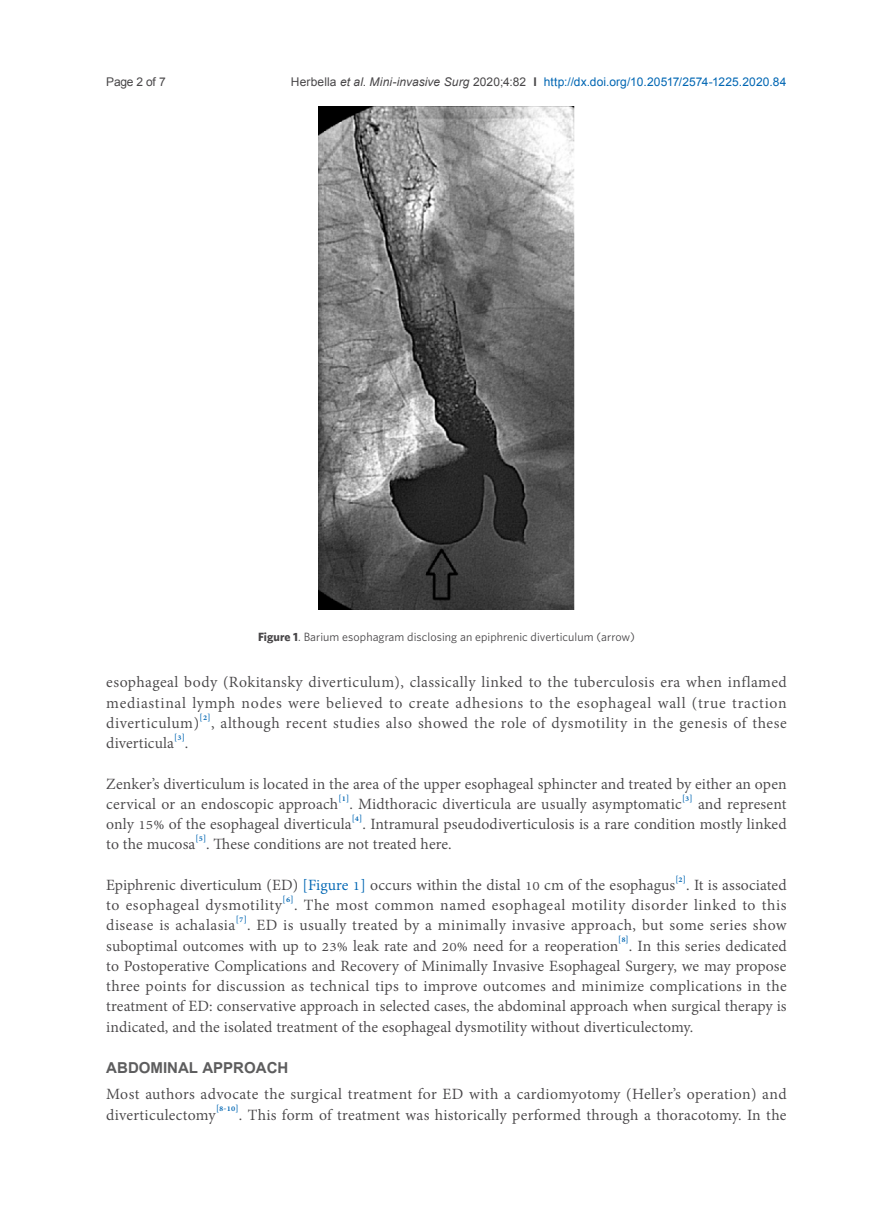
<style>
.page{position:relative;width:893px;height:1212px;background:#fff}
.page>*{position:absolute;margin:0;border:0;box-sizing:border-box;transform-origin:0 0}
.标题_1{font:700 21px "Utsaah";color:#5d5d5e}
.正文{font:19.2px/20.2px "Adobe Thai";letter-spacing:.01em;color:#484648;text-align:justify}
.t1{font:12px "Arial";letter-spacing:.01em;color:#0166b3}
.正文-2{font:12px "Whitney";letter-spacing:.005em;color:#484648}
.t2{font:12px "Arial";letter-spacing:-.025em;color:#484648}
.s1{color:#484648}
.s2{font-style:italic;color:#484648}
.s3{font-weight:700;color:#484648}
.s4{font-weight:700}
.s5{color:#0166b3}
</style>
<div class="page">
<img style="left:318px;top:106px;width:257px;height:503px">
<p class="t2" style="left:106px;top:73px;width:61px">Page 2 of 7</p>
<p class="t1" style="left:291px;top:73px;width:497px"><span class="s1">Herbella</span> <span class="s2">et al</span><span class="s1">.</span> <span class="s2">Mini-invasive Surg</span> <span class="s1">2020;4:82</span> <span class="s3">I</span> http://dx.doi.org/10.20517/2574-1225.2020.84</p>
<p class="正文-2" style="left:258px;top:629px;width:378px"><span class="s4">Figure 1</span>. Barium esophagram disclosing an epiphrenic diverticulum (arrow)</p>
<p class="正文" style="left:106px;top:671px;width:682px">esophageal body (Rokitansky diverticulum), classically linked to the tuberculosis era when inflamed mediastinal lymph nodes were believed to create adhesions to the esophageal wall (true traction diverticulum)<sup>[2]</sup>, although recent studies also showed the role of dysmotility in the genesis of these diverticula<sup>[3]</sup>.</p>
<p class="正文" style="left:106px;top:772px;width:682px">Zenker’s diverticulum is located in the area of the upper esophageal sphincter and treated by either an open cervical or an endoscopic approach<sup>[1]</sup>. Midthoracic diverticula are usually asymptomatic<sup>[3]</sup> and represent only 15% of the esophageal diverticula<sup>[4]</sup>. Intramural pseudodiverticulosis is a rare condition mostly linked to the mucosa<sup>[5]</sup>. These conditions are not treated here.</p>
<p class="正文" style="left:106px;top:873px;width:682px">Epiphrenic diverticulum (ED) <span class="s5">[Figure 1]</span> occurs within the distal 10 cm of the esophagus<sup>[2]</sup>. It is associated to esophageal dysmotility<sup>[6]</sup>. The most common named esophageal motility disorder linked to this disease is achalasia<sup>[7]</sup>. ED is usually treated by a minimally invasive approach, but some series show suboptimal outcomes with up to 23% leak rate and 20% need for a reoperation<sup>[8]</sup>. In this series dedicated to Postoperative Complications and Recovery of Minimally Invasive Esophageal Surgery, we may propose three points for discussion as technical tips to improve outcomes and minimize complications in the treatment of ED: conservative approach in selected cases, the abdominal approach when surgical therapy is indicated, and the isolated treatment of the esophageal dysmotility without diverticulectomy.</p>
<p class="标题_1" style="left:106px;top:1058px;width:184px">ABDOMINAL APPROACH</p>
<p class="正文" style="left:106px;top:1082px;width:682px">Most authors advocate the surgical treatment for ED with a cardiomyotomy (Heller’s operation) and diverticulectomy<sup>[8-10]</sup>. This form of treatment was historically performed through a thoracotomy. In the</p>
</div>
